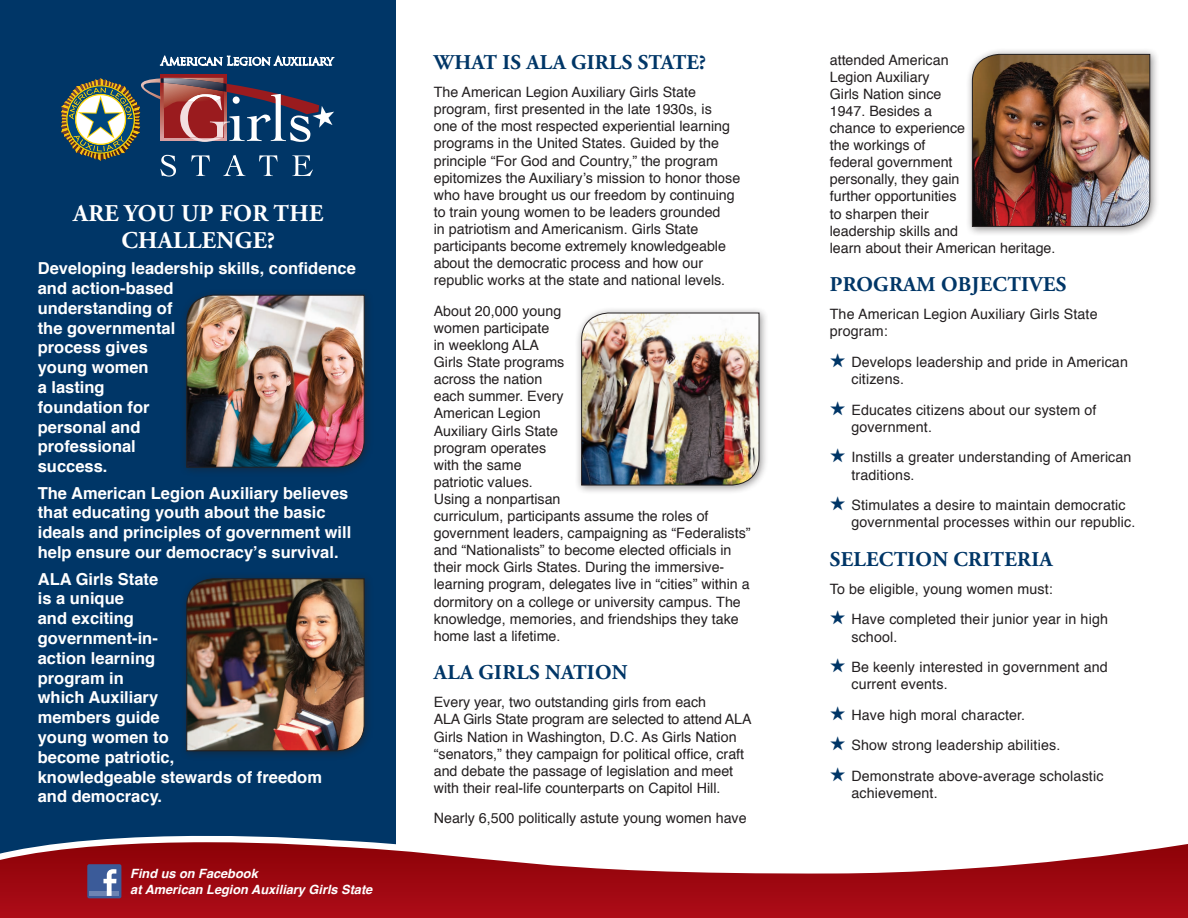
<style>
.page{position:relative;width:1188px;height:918px;background:#fff}
.page>*{position:absolute;margin:0;border:0;box-sizing:border-box;transform-origin:0 0}
.t1{font:700 24px/27px "Adobe Garamond Pro";letter-spacing:.015em;color:#fff;text-align:center}
.t2{font:700 21px "Adobe Garamond Pro";letter-spacing:.015em;color:#003667}
.t3{font:700 16.5px/19.8px "Helvetica";color:#fff}
.t4{font:14.25px/17.1px "Helvetica";color:#231f20}
.t5{font:italic 700 12.75px/15.3px "Helvetica";color:#fff}
.s1{color:#003667}
</style>
<div class="page">
<div style="left:0;top:0;width:396px;height:918px;background:#003667"></div>
<svg style="left:0;top:835px;width:1188px;height:83px;fill:#aa0b16"></svg>
<svg style="left:161px;top:75px;width:65px;height:3px"></svg>
<svg style="left:160px;top:55px;width:174px;height:11px"></svg>
<svg style="left:61px;top:78px;width:273px;height:99px"></svg>
<div style="left:87px;top:864px;width:34px;height:34px;background:#3b5b99;border-radius:2px"></div>
<svg style="left:0;top:842px;width:1188px;height:54px"></svg>
<div style="left:180px;top:572px;width:194px;height:189px;background:#231f20;opacity:.5"></div>
<img style="left:186px;top:578px;width:179px;height:174px">
<div style="left:574px;top:306px;width:195px;height:189px;background:#231f20;opacity:.5"></div>
<img style="left:581px;top:312px;width:179px;height:174px">
<div style="left:180px;top:288px;width:194px;height:189px;background:#231f20;opacity:.5"></div>
<img style="left:186px;top:294px;width:179px;height:174px">
<div style="left:965px;top:47px;width:195px;height:189px;background:#231f20;opacity:.5"></div>
<img style="left:972px;top:54px;width:179px;height:173px">
<h1 class="t1" style="left:73px;top:200px;width:252px">ARE YOU UP FOR THE<br>CHALLENGE?</h1>
<p class="t3" style="left:38px;top:259px;width:320px">Developing leadership skills, confidence and action-based<br>understanding of<br>the governmental<br>process gives<br>young women<br>a lasting<br>foundation for<br>personal and<br>professional<br>success.</p>
<p class="t3" style="left:38px;top:483px;width:315px">The American Legion Auxiliary believes that educating youth about the basic ideals and principles of government will help ensure our democracy’s survival.</p>
<p class="t3" style="left:38px;top:569px;width:286px">ALA Girls State<br>is a unique<br>and exciting<br>government-in-<br>action learning<br>program in<br>which Auxiliary<br>members guide<br>young women to<br>become patriotic,<br>knowledgeable stewards of freedom and democracy.</p>
<p class="t5" style="left:130px;top:866px;width:244px">Find us on Facebook<br>at American Legion Auxiliary Girls State</p>
<h2 class="t2" style="left:434px;top:50px;width:274px">WHAT IS ALA GIRLS STATE?</h2>
<p class="t4" style="left:434px;top:84px;width:308px">The American Legion Auxiliary Girls State program, first presented in the late 1930s, is<br>one of the most respected experiential learning programs in the United States. Guided by the principle “For God and Country,” the program epitomizes the Auxiliary’s mission to honor those who have brought us our freedom by continuing to train young women to be leaders grounded<br>in patriotism and Americanism. Girls State participants become extremely knowledgeable about the democratic process and how our republic works at the state and national levels.</p>
<p class="t4" style="left:434px;top:303px;width:318px">About 20,000 young<br>women participate<br>in weeklong ALA<br>Girls State programs<br>across the nation<br>each summer. Every<br>American Legion<br>Auxiliary Girls State<br>program operates<br>with the same<br>patriotic values.<br>Using a nonpartisan<br>curriculum, participants assume the roles of government leaders, campaigning as “Federalists” and “Nationalists” to become elected officials in their mock Girls States. During the immersive&shy;learning program, delegates live in “cities” within a dormitory on a college or university campus. The knowledge, memories, and friendships they take home last a lifetime.</p>
<h2 class="t2" style="left:434px;top:661px;width:154px">ALA GIRLS NATION</h2>
<p class="t4" style="left:434px;top:694px;width:319px">Every year, two outstanding girls from each<br>ALA Girls State program are selected to attend ALA Girls Nation in Washington, D.C. As Girls Nation “senators,” they campaign for political office, craft and debate the passage of legislation and meet with their real-life counterparts on Capitol Hill.</p>
<p class="t4" style="left:434px;top:810px;width:314px">Nearly 6,500 politically astute young women have</p>
<p class="t4" style="left:830px;top:52px;width:227px">attended American<br>Legion Auxiliary<br>Girls Nation since<br>1947. Besides a<br>chance to experience<br>the workings of<br>federal government<br>personally, they gain<br>further opportunities<br>to sharpen their<br>leadership skills and<br>learn about their American heritage.</p>
<h2 class="t2" style="left:830px;top:273px;width:238px">PROGRAM OBJECTIVES</h2>
<p class="t4" style="left:830px;top:306px;width:269px">The American Legion Auxiliary Girls State program:</p>
<p class="t4" style="left:851px;top:354px;width:278px;text-indent:-22px"><span class="s1">★</span> Develops leadership and pride in American citizens.</p>
<p class="t4" style="left:851px;top:402px;width:247px;text-indent:-22px"><span class="s1">★</span> Educates citizens about our system of government.</p>
<p class="t4" style="left:851px;top:449px;width:282px;text-indent:-22px"><span class="s1">★</span> Instills a greater understanding of American traditions.</p>
<p class="t4" style="left:851px;top:497px;width:285px;text-indent:-22px"><span class="s1">★</span> Stimulates a desire to maintain democratic governmental processes within our republic.</p>
<h2 class="t2" style="left:830px;top:547px;width:220px">SELECTION CRITERIA</h2>
<p class="t4" style="left:830px;top:581px;width:225px">To be eligible, young women must:</p>
<p class="t4" style="left:851px;top:611px;width:258px;text-indent:-22px"><span class="s1">★</span> Have completed their junior year in high school.</p>
<p class="t4" style="left:851px;top:659px;width:258px;text-indent:-22px"><span class="s1">★</span> Be keenly interested in government and current events.</p>
<p class="t4" style="left:830px;top:707px;width:197px"><span class="s1">★</span> Have high moral character.</p>
<p class="t4" style="left:830px;top:737px;width:232px"><span class="s1">★</span> Show strong leadership abilities.</p>
<p class="t4" style="left:851px;top:768px;width:254px;text-indent:-22px"><span class="s1">★</span> Demonstrate above-average scholastic achievement.</p>
</div>
